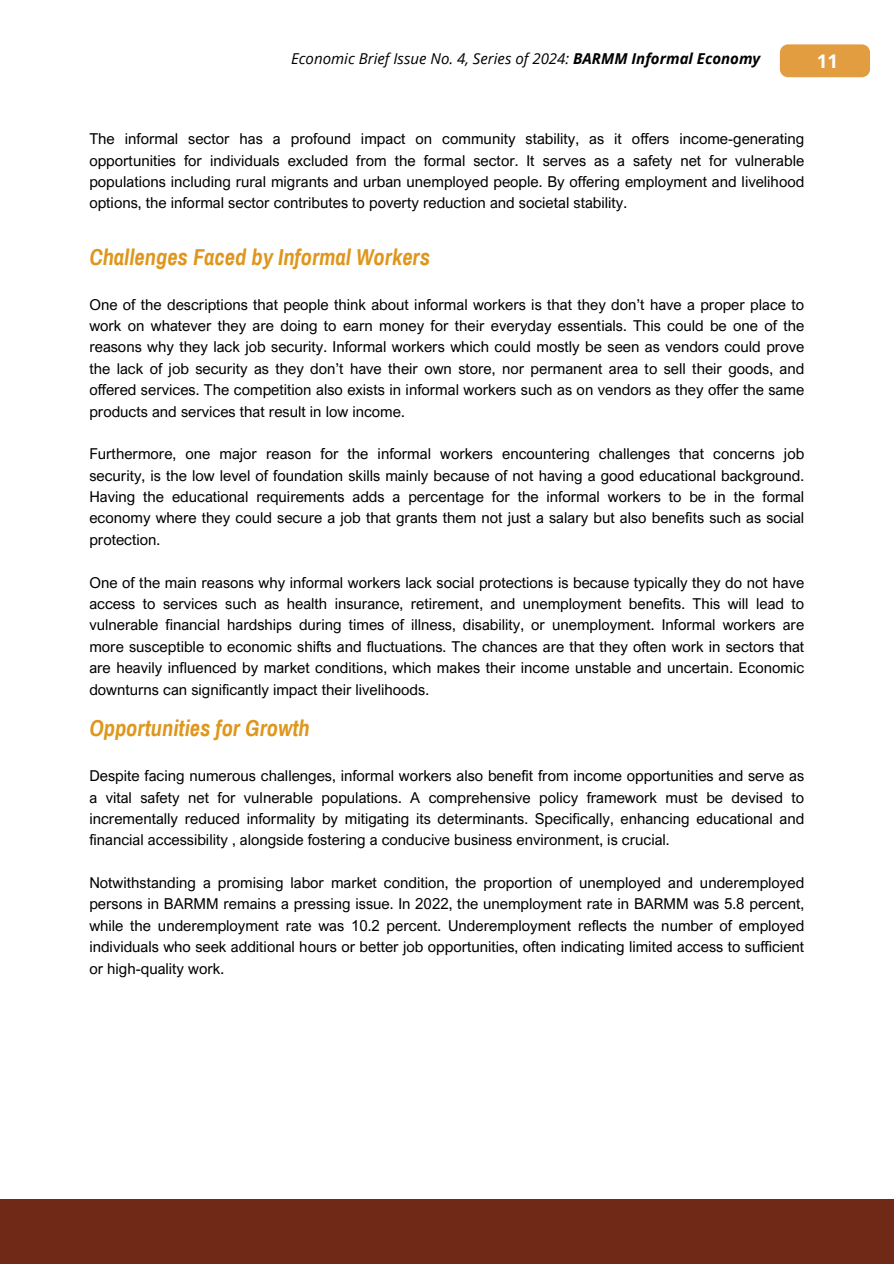
<style>
.page{position:relative;width:894px;height:1264px;background:#fff}
.page>*{position:absolute;margin:0;border:0;box-sizing:border-box;transform-origin:0 0}
.t1{font:italic 700 22.5px "Archivo Narrow";color:#de961d}
.t2{font:700 18.75px "Open Sans";color:#fff}
.t3{font:15px/21.3px "Arial Nova";color:#000;text-align:justify}
.t4{font:italic 15px "Open Sans";color:#000}
.s1{font-weight:700}
</style>
<div class="page">
<div style="left:0;top:1199px;width:893px;height:64px;background:#712917"></div>
<div style="left:779px;top:44px;width:90px;height:33px;background:#e29d40"></div>
<p class="t4" style="left:291px;top:48px;width:470px">Economic Brief Issue No. 4, Series of 2024: <span class="s1">BARMM Informal Economy</span></p>
<p class="t2" style="left:816px;top:48px;width:23px">11</p>
<p class="t3" style="left:89px;top:128px;width:716px">The informal sector has a profound impact on community stability, as it offers income-generating opportunities for individuals excluded from the formal sector. It serves as a safety net for vulnerable populations including rural migrants and urban unemployed people. By offering employment and livelihood options, the informal sector contributes to poverty reduction and societal stability.</p>
<h1 class="t1" style="left:89px;top:245px;width:342px">Challenges Faced by Informal Workers</h1>
<p class="t3" style="left:89px;top:293px;width:716px">One of the descriptions that people think about informal workers is that they don’t have a proper place to work on whatever they are doing to earn money for their everyday essentials. This could be one of the reasons why they lack job security. Informal workers which could mostly be seen as vendors could prove the lack of job security as they don’t have their own store, nor permanent area to sell their goods, and offered services. The competition also exists in informal workers such as on vendors as they offer the same products and services that result in low income.</p>
<p class="t3" style="left:89px;top:443px;width:716px">Furthermore, one major reason for the informal workers encountering challenges that concerns job security, is the low level of foundation skills mainly because of not having a good educational background.<br>Having the educational requirements adds a percentage for the informal workers to be in the formal economy where they could secure a job that grants them not just a salary but also benefits such as social protection.</p>
<p class="t3" style="left:89px;top:571px;width:716px">One of the main reasons why informal workers lack social protections is because typically they do not have access to services such as health insurance, retirement, and unemployment benefits. This will lead to vulnerable financial hardships during times of illness, disability, or unemployment. Informal workers are more susceptible to economic shifts and fluctuations. The chances are that they often work in sectors that are heavily influenced by market conditions, which makes their income unstable and uncertain. Economic downturns can significantly impact their livelihoods.</p>
<h1 class="t1" style="left:89px;top:716px;width:222px">Opportunities for Growth</h1>
<p class="t3" style="left:89px;top:764px;width:716px">Despite facing numerous challenges, informal workers also benefit from income opportunities and serve as a vital safety net for vulnerable populations. A comprehensive policy framework must be devised to incrementally reduced informality by mitigating its determinants. Specifically, enhancing educational and financial accessibility , alongside fostering a conducive business environment, is crucial.</p>
<p class="t3" style="left:89px;top:871px;width:716px">Notwithstanding a promising labor market condition, the proportion of unemployed and underemployed persons in BARMM remains a pressing issue. In 2022, the unemployment rate in BARMM was 5.8 percent, while the underemployment rate was 10.2 percent. Underemployment reflects the number of employed individuals who seek additional hours or better job opportunities, often indicating limited access to sufficient or high-quality work.</p>
</div>
